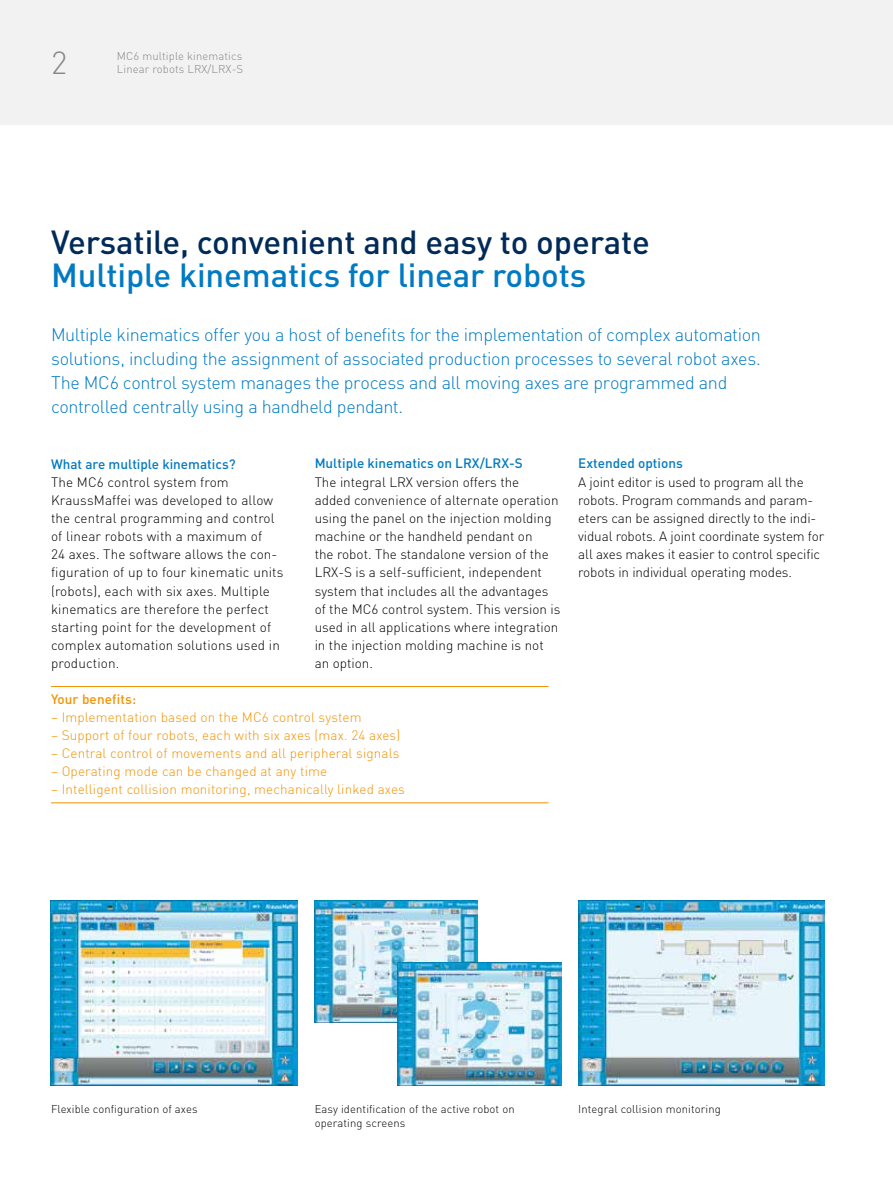
<style>
.page{position:relative;width:893px;height:1191px;background:#fff}
.page>*{position:absolute;margin:0;border:0;box-sizing:border-box;transform-origin:0 0}
.t1{font:500 33px "DIN Pro";letter-spacing:-.005em;color:#002a58}
.t2{font:500 33px "DIN Pro";letter-spacing:-.005em;color:#007ac2}
.t3{font:300 31.5px "DIN Pro";color:#878786}
.t4{font:300 18px/24px "DIN Pro";letter-spacing:-.02em;color:#007ac2}
.t5{font:300 13.5px/18.1px "DIN Pro";color:#000}
.t6{font:300 13.5px "DIN Pro";letter-spacing:.01em;color:#f39100}
.t7{font:500 13.5px "DIN Pro";color:#007ac2}
.t8{font:500 13.5px "DIN Pro";letter-spacing:.01em;color:#f39100}
.t9{font:300 11.25px/13.5px "DIN Pro";letter-spacing:.01em;color:#000}
.t10{font:300 11.25px/13.5px "DIN Pro";letter-spacing:.01em;color:#878786}
</style>
<div class="page">
<div style="left:0;top:0;width:893px;height:124px;background:#f2f2f2"></div>
<hr style="left:51px;top:686px;width:498px;height:1px;background:#f39100">
<hr style="left:51px;top:802px;width:498px;height:1px;background:#f39100">
<img style="left:578px;top:900px;width:247px;height:185px">
<img style="left:51px;top:900px;width:247px;height:185px">
<img style="left:315px;top:900px;width:163px;height:123px">
<img style="left:397px;top:962px;width:164px;height:123px">
<h2 class="t3" style="left:51px;top:41px;width:18px">2</h2>
<p class="t10" style="left:117px;top:48px;width:128px">MC6 multiple kinematics<br>Linear robots LRX/LRX-S</p>
<h1 class="t1" style="left:51px;top:220px;width:600px">Versatile, convenient and easy to operate</h1>
<h1 class="t2" style="left:51px;top:253px;width:537px">Multiple kinematics for linear robots</h1>
<p class="t4" style="left:51px;top:322px;width:711px">Multiple kinematics offer you a host of benefits for the implementation of complex automation solutions, including the assignment of associated production processes to several robot axes.<br>The MC6 control system manages the process and all moving axes are programmed and controlled centrally using a handheld pendant.</p>
<p class="t7" style="left:51px;top:454px;width:186px">What are multiple kinematics?</p>
<p class="t5" style="left:51px;top:472px;width:234px">The MC6 control system from KraussMaffei was developed to allow the central programming and control of linear robots with a maximum of<br>24 axes. The software allows the con&shy;figuration of up to four kinematic units (robots), each with six axes. Multiple kinematics are therefore the perfect starting point for the development of complex automation solutions used in production.</p>
<p class="t7" style="left:315px;top:454px;width:210px">Multiple kinematics on LRX/LRX-S</p>
<p class="t5" style="left:315px;top:472px;width:247px">The integral LRX version offers the<br>added convenience of alternate operation using the panel on the injection molding machine or the handheld pendant on<br>the robot. The standalone version of the LRX-S is a self-sufficient, independent system that includes all the advantages of the MC6 control system. This version is used in all applications where integration in the injection molding machine is not an option.</p>
<p class="t8" style="left:51px;top:690px;width:87px">Your benefits:</p>
<p class="t6" style="left:51px;top:708px;width:312px">– Implementation based on the MC6 control system</p>
<p class="t6" style="left:51px;top:726px;width:351px">– Support of four robots, each with six axes (max. 24 axes)</p>
<p class="t6" style="left:51px;top:744px;width:350px">– Central control of movements and all peripheral signals</p>
<p class="t6" style="left:51px;top:762px;width:278px">– Operating mode can be changed at any time</p>
<p class="t6" style="left:51px;top:780px;width:355px">– Intelligent collision monitoring, mechanically linked axes</p>
<p class="t7" style="left:578px;top:454px;width:106px">Extended options</p>
<p class="t5" style="left:578px;top:472px;width:247px">A joint editor is used to program all the robots. Program commands and param&shy;eters can be assigned directly to the indi&shy;vidual robots. A joint coordinate system for all axes makes it easier to control specific robots in individual operating modes.</p>
<p class="t9" style="left:51px;top:1102px;width:148px">Flexible configuration of axes</p>
<p class="t9" style="left:315px;top:1102px;width:201px">Easy identification of the active robot on operating screens</p>
<p class="t9" style="left:578px;top:1102px;width:144px">Integral collision monitoring</p>
</div>
